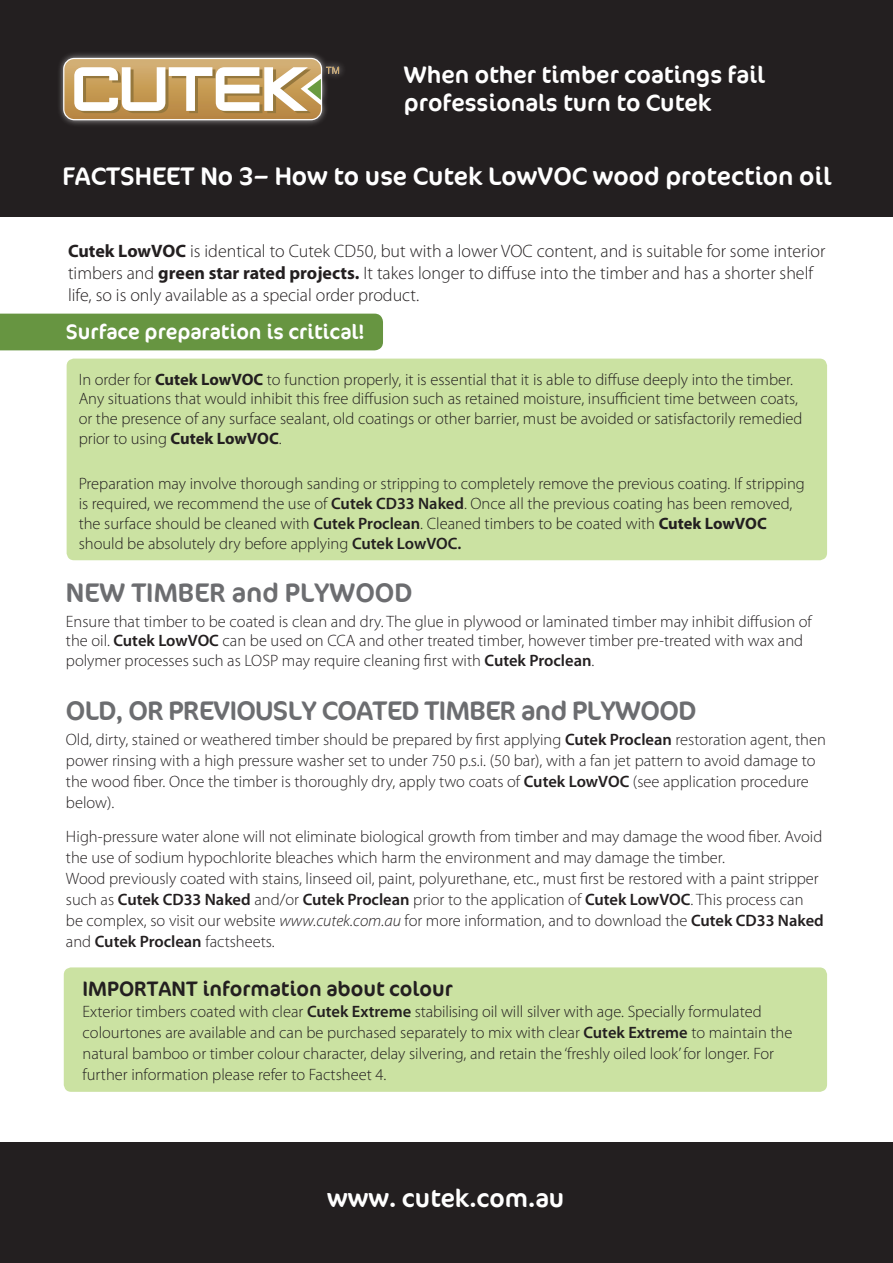
<style>
.page{position:relative;width:893px;height:1263px;background:#fff}
.page>*{position:absolute;margin:0;border:0;box-sizing:border-box;transform-origin:0 0}
.head_2{font:27px "Cocon";letter-spacing:-.02em;color:#6c6d70}
.head_2-2{font:27px "Cocon";color:#6c6d70}
.t1{font:25.5px "Cocon";color:#fff}
.t2{font:24px/28.8px "Cocon";color:#fff}
.head_2-3{font:21px "Cocon";color:#231f20}
.head_2-4{font:21px "Cocon";color:#fff}
.t3{font:300 18px/21.6px "Myriad Pro";color:#231f20}
.Paragraph{font:300 16.5px/21px "Myriad Pro";color:#231f20}
.head_2-5{font:300 16.5px/19.8px "Myriad Pro";color:#231f20}
.s1{font-weight:700}
.s2{font-weight:600}
.s3{font-style:italic}
</style>
<div class="page">
<div style="left:0;top:1143px;width:893px;height:120px;background:#231f20"></div>
<div style="left:67px;top:359px;width:760px;height:201px;background:#cbe2a2;border-radius:7px"></div>
<div style="left:0;top:314px;width:383px;height:36px;background:#679541"></div>
<div style="left:0;top:1px;width:893px;height:216px;background:#231f20"></div>
<img style="left:59px;top:53px;width:284px;height:72px">
<div style="left:63px;top:58px;width:259px;height:62px;border:2px solid #fff;border-radius:10px"></div>
<svg style="left:64px;top:59px;width:275px;height:60px;background:#c9b088"></svg>
<div style="left:64px;top:967px;width:763px;height:125px;background:#cbe2a2;border-radius:7px"></div>
<p class="t2" style="left:404px;top:61px;width:362px">When other timber coatings fail professionals turn to Cutek</p>
<p class="t1" style="left:62px;top:162px;width:770px">FACTSHEET No 3– How to use Cutek LowVOC wood protection oil</p>
<p class="t3" style="left:68px;top:240px;width:759px"><span class="s1">Cutek LowVOC</span> is identical to Cutek CD50, but with a lower VOC content, and is suitable for some interior timbers and <span class="s1">green star rated projects.</span> It takes longer to diffuse into the timber and has a shorter shelf life, so is only available as a special order product.</p>
<p class="head_2-4" style="left:66px;top:320px;width:301px">Surface preparation is critical!</p>
<p class="head_2-5" style="left:79px;top:369px;width:725px">In order for <span class="s1">Cutek LowVOC</span> to function properly, it is essential that it is able to diffuse deeply into the timber.<br>Any situations that would inhibit this free diffusion such as retained moisture, insufficient time between coats, or the presence of any surface sealant, old coatings or other barrier, must be avoided or satisfactorily remedied prior to using <span class="s1">Cutek LowVOC</span>.</p>
<p class="head_2-5" style="left:79px;top:474px;width:728px">Preparation may involve thorough sanding or stripping to completely remove the previous coating. If stripping is required, we recommend the use of <span class="s2">Cutek CD33 Naked</span>. Once all the previous coating has been removed, the surface should be cleaned with <span class="s2">Cutek Proclean</span>. Cleaned timbers to be coated with <span class="s1">Cutek LowVOC </span>should be absolutely dry before applying <span class="s2">Cutek LowVOC.</span></p>
<p class="head_2-2" style="left:66px;top:577px;width:348px">NEW TIMBER and PLYWOOD</p>
<p class="head_2-5" style="left:66px;top:611px;width:747px">Ensure that timber to be coated is clean and dry. The glue in plywood or laminated timber may inhibit diffusion of the oil. <span class="s2">Cutek LowVOC</span> can be used on CCA and other treated timber, however timber pre-treated with wax and polymer processes such as LOSP may require cleaning first with <span class="s2">Cutek Proclean</span>.</p>
<p class="head_2" style="left:66px;top:695px;width:632px">OLD, OR PREVIOUSLY COATED TIMBER and PLYWOOD</p>
<p class="Paragraph" style="left:66px;top:729px;width:762px">Old, dirty, stained or weathered timber should be prepared by first applying <span class="s2">Cutek Proclean</span> restoration agent, then power rinsing with a high pressure washer set to under 750 p.s.i. (50 bar), with a fan jet pattern to avoid damage to the wood fiber. Once the timber is thoroughly dry, apply two coats of <span class="s2">Cutek LowVOC</span> (see application procedure below).</p>
<p class="Paragraph" style="left:66px;top:826px;width:759px">High-pressure water alone will not eliminate biological growth from timber and may damage the wood fiber. Avoid the use of sodium hypochlorite bleaches which harm the environment and may damage the timber.<br>Wood previously coated with stains, linseed oil, paint, polyurethane, etc., must first be restored with a paint stripper such as <span class="s2">Cutek CD33 Naked</span> and/or <span class="s2">Cutek Proclean</span> prior to the application of <span class="s2">Cutek LowVOC</span>. This process can be complex, so visit our website <span class="s3">www.cutek.com.au</span> for more information, and to download the <span class="s2">Cutek CD33 Naked </span>and <span class="s2">Cutek Proclean</span> factsheets.</p>
<p class="head_2-3" style="left:83px;top:977px;width:372px">IMPORTANT information about colour</p>
<p class="Paragraph" style="left:83px;top:1001px;width:711px">Exterior timbers coated with clear <span class="s2">Cutek Extreme</span> stabilising oil will silver with age. Specially formulated colourtones are available and can be purchased separately to mix with clear <span class="s2">Cutek Extreme</span> to maintain the natural bamboo or timber colour character, delay silvering, and retain the ‘freshly oiled look’ for longer. For further information please refer to Factsheet 4.</p>
<h2 class="t1" style="left:327px;top:1183px;width:239px">www. cutek.com.au</h2>
</div>
